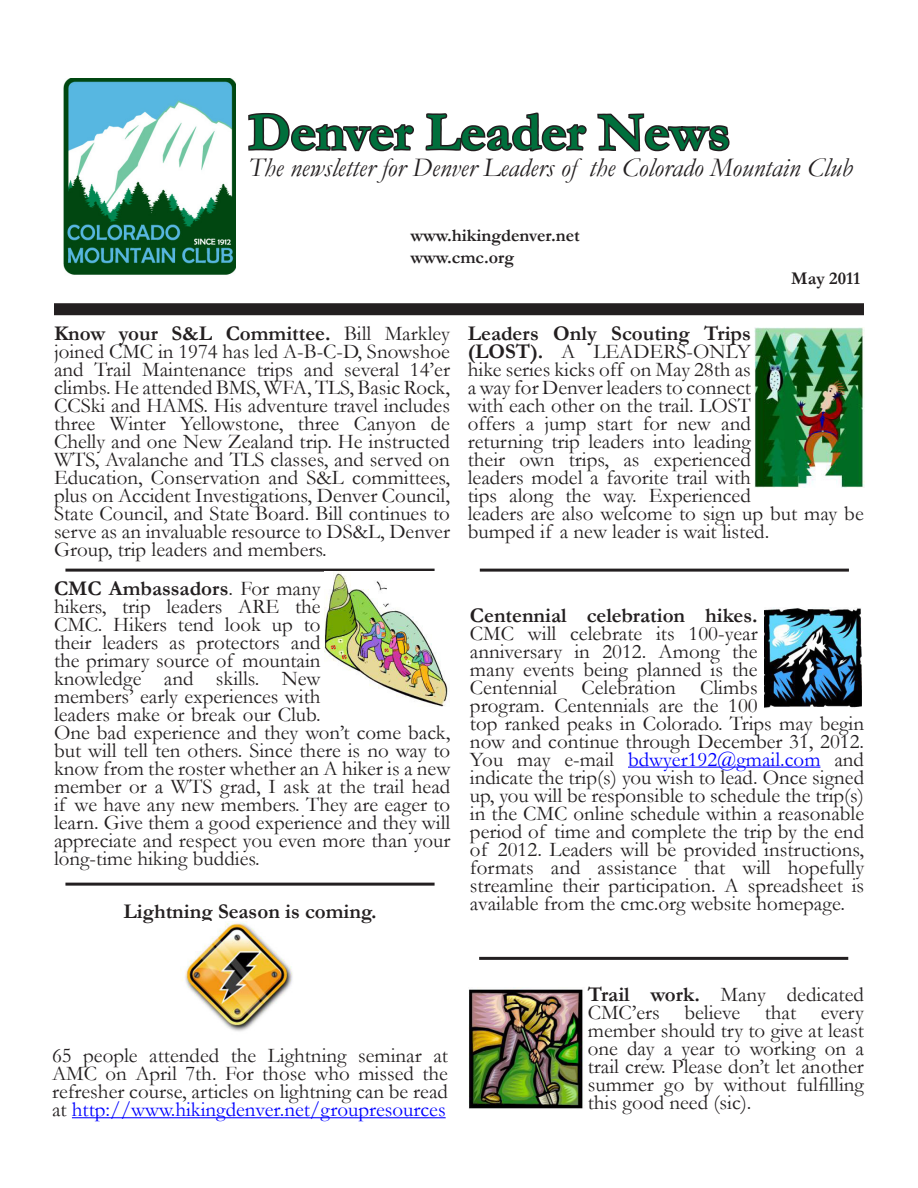
<style>
.page{position:relative;width:918px;height:1188px;background:#fff}
.page>*{position:absolute;margin:0;border:0;box-sizing:border-box;transform-origin:0 0}
.t1{font:700 54px "Garamond";color:#006f3c}
.t2{font:italic 27px "Garamond";color:#231f20}
.t3{font:21px/18px "Garamond";color:#231f20;text-align:justify}
.t4{font:700 21px "Garamond";color:#231f20}
.t5{font:700 18px "Garamond";color:#231f20}
.s1{font-weight:700}
.s2{color:#00f}
</style>
<div class="page">
<div style="left:54px;top:303px;width:810px;height:12px;background:#231f20"></div>
<img style="left:64px;top:79px;width:172px;height:196px">
<svg style="left:248px;top:112px;width:166px;height:40px"></svg>
<svg style="left:425px;top:112px;width:162px;height:40px"></svg>
<svg style="left:596px;top:113px;width:136px;height:203px"></svg>
<hr style="left:67px;top:569px;width:366px;height:3px;background:#231f20">
<hr style="left:67px;top:883px;width:366px;height:3px;background:#231f20">
<img style="left:324px;top:573px;width:124px;height:134px">
<hr style="left:628px;top:767px;width:192px;height:1px;background:#00f">
<img style="left:764px;top:608px;width:98px;height:100px">
<img style="left:755px;top:328px;width:109px;height:159px">
<hr style="left:481px;top:569px;width:366px;height:3px;background:#231f20">
<hr style="left:72px;top:1117px;width:374px;height:1px;background:#00f">
<img style="left:182px;top:922px;width:111px;height:110px">
<hr style="left:481px;top:957px;width:366px;height:3px;background:#231f20">
<img style="left:468px;top:987px;width:115px;height:122px">
<p class="t1" style="left:248px;top:96px;width:483px">Denver Leader News</p>
<p class="t2" style="left:248px;top:149px;width:605px">The newsletter for Denver Leaders of the Colorado Mountain Club</p>
<p class="t5" style="left:410px;top:223px;width:171px">www.hikingdenver.net</p>
<p class="t5" style="left:410px;top:245px;width:105px">www.cmc.org</p>
<p class="t5" style="left:791px;top:266px;width:71px">May 2011</p>
<p class="t3" style="left:54px;top:324px;width:398px"><span class="s1">Know your S&amp;L Committee.</span> Bill Markley joined CMC in 1974 has led A-B-C-D, Snowshoe and Trail Maintenance trips and several 14’er climbs. He attended BMS, WFA, TLS, Basic Rock, CCSki and HAMS. His adventure travel includes three Winter Yellowstone, three Canyon de Chelly and one New Zealand trip. He instructed WTS, Avalanche and TLS classes, and served on Education, Conservation and S&amp;L committees, plus on Accident Investigations, Denver Council, State Council, and State Board. Bill continues to serve as an invaluable resource to DS&amp;L, Denver Group, trip leaders and members.</p>
<p class="t3" style="left:54px;top:579px;width:398px;text-align:left"><span class="s1">CMC Ambassadors</span>. For many<br>hikers, trip leaders ARE the<br>CMC. Hikers tend look up to<br>their leaders as protectors and<br>the primary source of mountain<br>knowledge and skills. New<br>members’ early experiences with<br>leaders make or break our Club.<br>One bad experience and they won’t come back, but will tell ten others. Since there is no way to know from the roster whether an A hiker is a new member or a WTS grad, I ask at the trail head if we have any new members. They are eager to learn. Give them a good experience and they will appreciate and respect you even more than your long-time hiking buddies.</p>
<p class="t4" style="left:124px;top:897px;width:254px">Lightning Season is coming.</p>
<p class="t3" style="left:468px;top:324px;width:397px;text-align:left"><span class="s1">Leaders Only Scouting Trips<br>(LOST).</span> A LEADERS-ONLY<br>hike series kicks off on May 28th as<br>a way for Denver leaders to connect<br>with each other on the trail. LOST<br>offers a jump start for new and<br>returning trip leaders into leading<br>their own trips, as experienced<br>leaders model a favorite trail with<br>tips along the way. Experienced<br>leaders are also welcome to sign up but may be bumped if a new leader is wait listed.</p>
<p class="t3" style="left:470px;top:605px;width:396px;text-align:left"><span class="s1">Centennial celebration hikes.<br></span>CMC will celebrate its 100-year<br>anniversary in 2012. Among the<br>many events being planned is the<br>Centennial Celebration Climbs<br>program. Centennials are the 100<br>top ranked peaks in Colorado. Trips may begin now and continue through December 31, 2012.<br>You may e-mail <span class="s2">bdwyer192@gmail.com</span> and indicate the trip(s) you wish to lead. Once signed up, you will be responsible to schedule the trip(s) in the CMC online schedule within a reasonable period of time and complete the trip by the end of 2012. Leaders will be provided instructions, formats and assistance that will hopefully streamline their participation. A spreadsheet is available from the cmc.org website homepage.</p>
<p class="t3" style="left:52px;top:1046px;width:398px">65 people attended the Lightning seminar at AMC on April 7th. For those who missed the refresher course, articles on lightning can be read at <span class="s2">http://www.hikingdenver.net/groupresources</span></p>
<p class="t3" style="left:588px;top:985px;width:278px"><span class="s1">Trail work.</span> Many dedicated CMC’ers believe that every member should try to give at least one day a year to working on a trail crew. Please don’t let another summer go by without fulfilling this good need (sic).</p>
</div>
